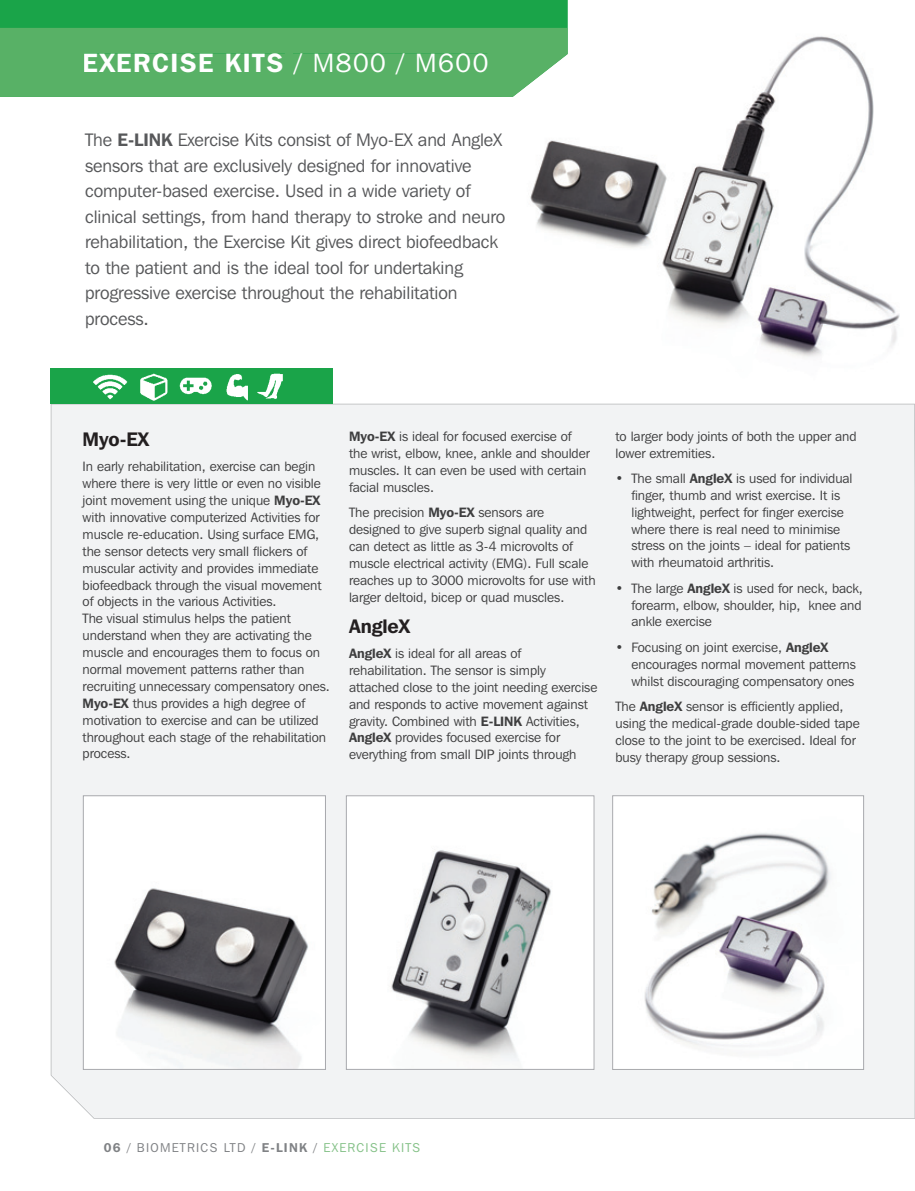
<style>
.page{position:relative;width:915px;height:1191px;background:#fff}
.page>*{position:absolute;margin:0;border:0;box-sizing:border-box;transform-origin:0 0}
.t1{font:600 26.25px "Franklin Gothic IT Cby BT";letter-spacing:.06em;color:#fff}
.t2{font:600 19.5px "Franklin Gothic IT Cby BT";letter-spacing:-.005em;color:#231f20}
.t3{font:18px/25.5px "Franklin Gothic IT Cby BT";letter-spacing:-.005em;color:#57585a}
.t4{font:13.5px/16.8px "Franklin Gothic IT Cby BT";letter-spacing:-.005em;color:#3e3e3f}
.t5{font:12.75px "Franklin Gothic IT Cby BT";letter-spacing:.1em;color:#808285}
.s1{font-weight:400}
.s2{font-weight:600}
.s3{color:#85c188}
</style>
<div class="page">
<div style="left:51px;top:404px;width:863px;height:714px;background:#f2f3f4"></div>
<img style="left:530px;top:0;width:370px;height:357px">
<div style="left:83px;top:795px;width:242px;height:274px;background:#fff"></div>
<img style="left:114px;top:888px;width:195px;height:179px">
<div style="left:83px;top:795px;width:243px;height:274px;border:1px solid #a8a9ad"></div>
<img style="left:614px;top:797px;width:247px;height:270px">
<div style="left:612px;top:795px;width:251px;height:274px;border:1px solid #a8a9ad"></div>
<img style="left:348px;top:797px;width:244px;height:270px">
<div style="left:346px;top:795px;width:248px;height:274px;border:1px solid #a8a9ad"></div>
<div style="left:0;top:0;width:567px;height:28px;background:#1aa449"></div>
<div style="left:50px;top:368px;width:282px;height:36px;background:#1aa449"></div>
<img style="left:87px;top:373px;width:85px;height:41px">
<img style="left:174px;top:373px;width:133px;height:42px">
<img style="left:530px;top:28px;width:76px;height:80px">
<div style="left:0;top:28px;width:567px;height:69px;background:#58b166"></div>
<div style="left:84px;top:54px;width:201px;height:18px;background:#58b166"></div>
<div style="left:293px;top:54px;width:194px;height:21px;background:#58b166"></div>
<h1 class="t1" style="left:83px;top:46px;width:407px">EXERCISE KITS <span class="s1">/ M800 / M600</span></h1>
<p class="t3" style="left:85px;top:127px;width:421px">The <span class="s2">E-LINK</span> Exercise Kits consist of Myo-EX and AngleX sensors that are exclusively designed for innovative computer-based exercise. Used in a wide variety of clinical settings, from hand therapy to stroke and neuro rehabilitation, the Exercise Kit gives direct biofeedback to the patient and is the ideal tool for undertaking progressive exercise throughout the rehabilitation process.</p>
<h2 class="t2" style="left:83px;top:427px;width:68px">Myo-EX</h2>
<p class="t4" style="left:83px;top:458px;width:249px">In early rehabilitation, exercise can begin where there is very little or even no visible joint movement using the unique <span class="s2">Myo-EX </span>with innovative computerized Activities for muscle re-education. Using surface EMG, the sensor detects very small flickers of muscular activity and provides immediate biofeedback through the visual movement of objects in the various Activities.<br>The visual stimulus helps the patient understand when they are activating the muscle and encourages them to focus on normal movement patterns rather than recruiting unnecessary compensatory ones.<br><span class="s2">Myo-EX</span> thus provides a high degree of motivation to exercise and can be utilized throughout each stage of the rehabilitation process.</p>
<p class="t4" style="left:349px;top:428px;width:242px"><span class="s2">Myo-EX</span> is ideal for focused exercise of the wrist, elbow, knee, ankle and shoulder muscles. It can even be used with certain facial muscles.</p>
<p class="t4" style="left:349px;top:504px;width:248px">The precision <span class="s2">Myo-EX</span> sensors are designed to give superb signal quality and can detect as little as 3-4 microvolts of muscle electrical activity (EMG). Full scale reaches up to 3000 microvolts for use with larger deltoid, bicep or quad muscles.</p>
<h2 class="t2" style="left:349px;top:613px;width:62px">AngleX</h2>
<p class="t4" style="left:349px;top:644px;width:250px"><span class="s2">AngleX</span> is ideal for all areas of rehabilitation. The sensor is simply attached close to the joint needing exercise and responds to active movement against gravity. Combined with <span class="s2">E-LINK</span> Activities, <span class="s2">AngleX</span> provides focused exercise for everything from small DIP joints through</p>
<p class="t4" style="left:615px;top:427px;width:242px">to larger body joints of both the upper and lower extremities.</p>
<p class="t4" style="left:631px;top:469px;width:223px;text-indent:-16px">• The small <span class="s2">AngleX</span> is used for individual finger, thumb and wrist exercise. It is lightweight, perfect for finger exercise where there is real need to minimise stress on the joints – ideal for patients with rheumatoid arthritis.</p>
<p class="t4" style="left:631px;top:579px;width:233px;text-align:justify;text-indent:-16px">• The large <span class="s2">AngleX</span> is used for neck, back, forearm, elbow, shoulder, hip, knee and ankle exercise</p>
<p class="t4" style="left:631px;top:638px;width:226px;text-indent:-16px">• Focusing on joint exercise, <span class="s2">AngleX </span>encourages normal movement patterns whilst discouraging compensatory ones</p>
<p class="t4" style="left:615px;top:697px;width:246px">The <span class="s2">AngleX</span> sensor is efficiently applied, using the medical-grade double-sided tape close to the joint to be exercised. Ideal for busy therapy group sessions.</p>
<p class="t5" style="left:104px;top:1139px;width:318px"><span class="s2">06</span> / BIOMETRICS LTD / <span class="s2">E-LINK</span> / <span class="s3">EXERCISE KITS</span></p>
</div>
